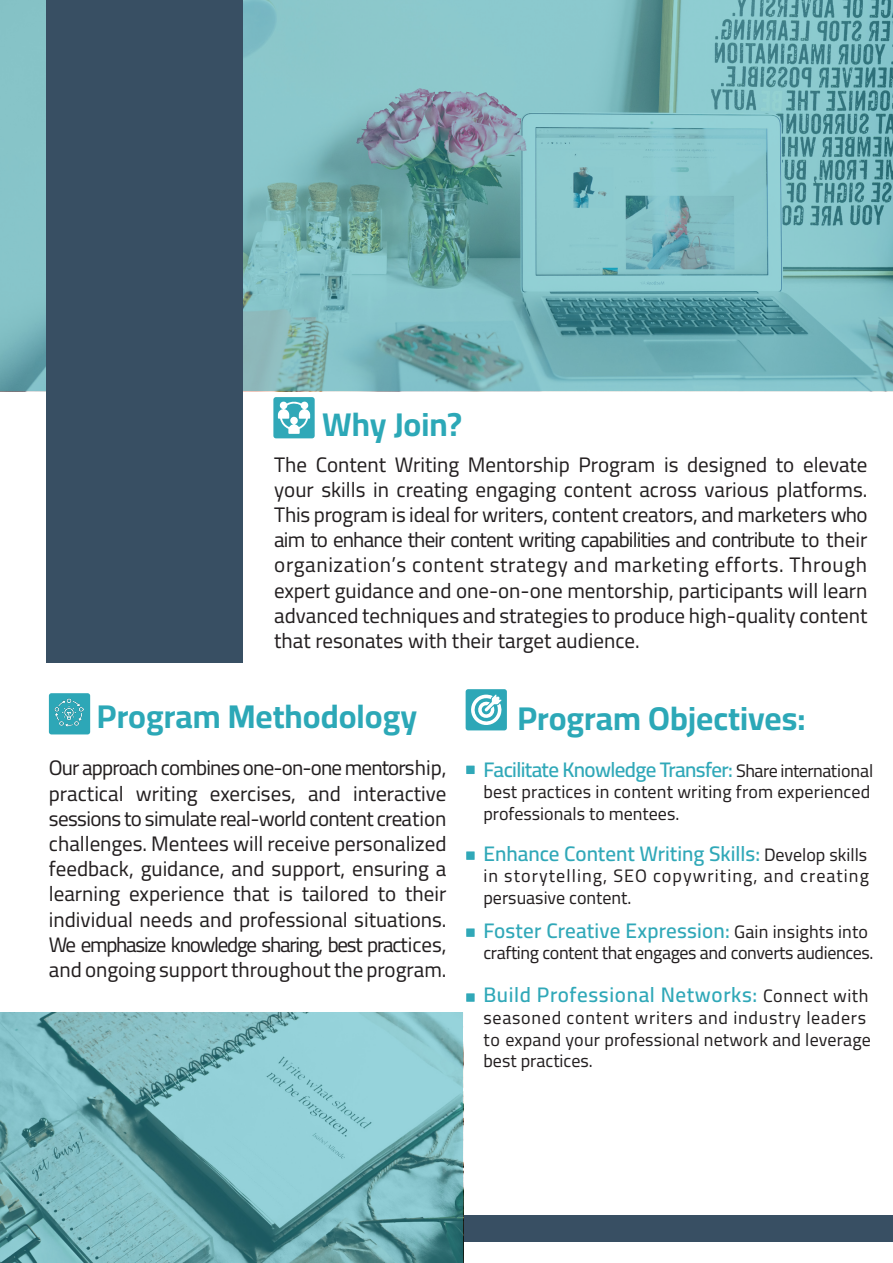
<style>
.page{position:relative;width:893px;height:1263px;background:#fff}
.page>*{position:absolute;margin:0;border:0;box-sizing:border-box;transform-origin:0 0}
.t1{font:700 33px "Cairo";color:#2ca8b7}
.t2{font:21px/25.2px "Cairo";color:#231f20;text-align:justify}
.t3{font:600 21px "Cairo";color:#30a8b8}
.t4{font:600 21px "Cairo";letter-spacing:-.03em;color:#30a8b8}
.t5{font:600 21px "Cairo";letter-spacing:.03em;color:#30a8b8}
.t6{font:18px/21.6px "Cairo";letter-spacing:.01em;color:#231f20}
.t7{font:18px "Cairo";letter-spacing:-.02em;color:#231f20}
.t8{font:18px "Cairo";letter-spacing:.06em;color:#231f20}
.s1{font-weight:400;font-size:18px;color:#231f20}
</style>
<div class="page">
<div style="left:273px;top:397px;width:42px;height:41px;background:#30a8b8;border-radius:3px"></div>
<svg style="left:278px;top:401px;width:32px;height:33px"></svg>
<div style="left:49px;top:693px;width:41px;height:41px;background:#2da7b7;border-radius:3px"></div>
<img style="left:54px;top:698px;width:29px;height:29px">
<div style="left:466px;top:689px;width:41px;height:41px;background:#2da7b7;border-radius:3px"></div>
<svg style="left:471px;top:694px;width:31px;height:31px"></svg>
<div style="left:466px;top:766px;width:9px;height:8px;background:#30a8b8"></div>
<div style="left:466px;top:851px;width:9px;height:9px;background:#30a8b8"></div>
<div style="left:466px;top:928px;width:9px;height:9px;background:#30a8b8"></div>
<div style="left:466px;top:993px;width:9px;height:9px;background:#30a8b8"></div>
<div style="left:464px;top:1215px;width:429px;height:27px;background:#384f63"></div>
<svg style="left:0;top:0;width:893px;height:391px;background:#7ab5ba"></svg>
<div style="left:47px;top:0;width:196px;height:663px;background:#384f63"></div>
<svg style="left:0;top:1012px;width:463px;height:251px;background:#79b4ba"></svg>
<p class="t1" style="left:322px;top:400px;width:142px">Why Join?</p>
<p class="t2" style="left:274px;top:452px;width:595px">The Content Writing Mentorship Program is designed to elevate your skills in creating engaging content across various platforms.<br>This program is ideal for writers, content creators, and marketers who aim to enhance their content writing capabilities and contribute to their organization’s content strategy and marketing efforts. Through</p>
<p class="t2" style="left:274px;top:578px;width:595px">expert guidance and one-on-one mentorship, participants will learn advanced techniques and strategies to produce high-quality content that resonates with their target audience.</p>
<p class="t1" style="left:97px;top:692px;width:322px">Program Methodology</p>
<p class="t2" style="left:49px;top:756px;width:399px">Our approach combines one-on-one mentorship, practical writing exercises, and interactive sessions to simulate real-world content creation challenges. Mentees will receive personalized feedback, guidance, and support, ensuring a learning experience that is tailored to their individual needs and professional situations.<br>We emphasize knowledge sharing, best practices, and ongoing support throughout the program.</p>
<p class="t1" style="left:517px;top:694px;width:290px">Program Objectives:</p>
<p class="t4" style="left:483px;top:754px;width:391px">Facilitate Knowledge Transfer: <span class="s1">Share international</span></p>
<p class="t6" style="left:483px;top:782px;width:388px">best practices in content writing from experienced professionals to mentees.</p>
<p class="t3" style="left:483px;top:838px;width:385px">Enhance Content Writing Skills: <span class="s1">Develop skills</span></p>
<p class="t8" style="left:483px;top:863px;width:387px">in storytelling, SEO copywriting, and creating</p>
<p class="t6" style="left:483px;top:887px;width:149px">persuasive content.</p>
<p class="t3" style="left:483px;top:915px;width:386px">Foster Creative Expression: <span class="s1">Gain insights into</span></p>
<p class="t7" style="left:483px;top:940px;width:392px">crafting content that engages and converts audiences.</p>
<p class="t5" style="left:483px;top:979px;width:387px">Build Professional Networks: <span class="s1">Connect with</span></p>
<p class="t6" style="left:483px;top:1007px;width:389px">seasoned content writers and industry leaders to expand your professional network and leverage best practices.</p>
</div>
